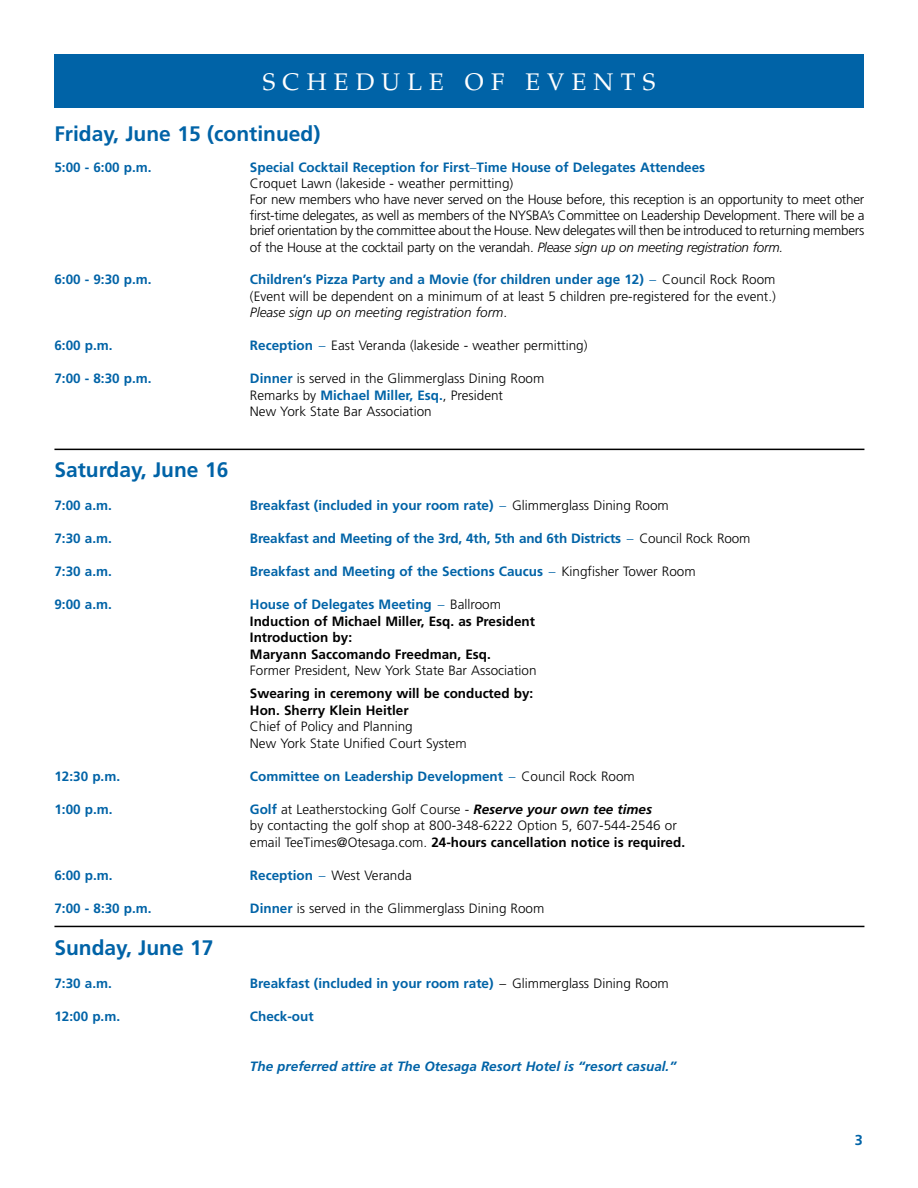
<style>
.page{position:relative;width:918px;height:1188px;background:#fff}
.page>*{position:absolute;margin:0;border:0;box-sizing:border-box;transform-origin:0 0}
.t1{font:24px "Palatino";letter-spacing:.3em;color:#fff}
.t2{font:700 21px "Frutiger";color:#0063a7}
.t3{font:700 14.4px "Frutiger";color:#0063a7}
.t4{font:300 13.5px/16.5px "Frutiger";color:#000}
.t5{font:300 13.5px/15.9px "Frutiger";letter-spacing:-.02em;color:#000}
.t6{font:700 13.5px "Frutiger";color:#0063a7}
.t7{font:700 13.5px/16.5px "Frutiger";color:#000}
.t8{font:italic 700 13.5px "Frutiger";color:#0063a7}
.s1{font-weight:700;color:#0063a7}
.s2{color:#0063a7}
.s3{font-style:italic}
.s4{font-weight:300}
.s5{font-weight:300;color:#000}
.s6{font-weight:300;color:#0063a7}
.s7{font-weight:700;font-style:italic}
.s8{font-weight:700}
</style>
<div class="page">
<hr style="left:54px;top:449px;width:810px;height:1px;background:#000">
<hr style="left:54px;top:926px;width:810px;height:1px;background:#000">
<div style="left:56px;top:56px;width:806px;height:50px;background:#0063a7"></div>
<div style="left:54px;top:54px;width:810px;height:54px;border:3px solid #0063a7"></div>
<h1 class="t1" style="left:263px;top:68px;width:394px">SCHEDULE OF EVENTS</h1>
<h2 class="t2" style="left:54px;top:121px;width:267px">Friday, June 15 (continued)</h2>
<p class="t6" style="left:54px;top:160px;width:99px">5:00 - 6:00 p.m.</p>
<p class="t5" style="left:250px;top:160px;width:616px"><span class="s1">Special Cocktail Reception for First</span><span class="s2">–</span><span class="s1">Time House of Delegates Attendees<br></span>Croquet Lawn (lakeside - weather permitting)<br>For new members who have never served on the House before, this reception is an opportunity to meet other first-time delegates, as well as members of the NYSBA’s Committee on Leadership Development. There will be a brief orientation by the committee about the House. New delegates will then be introduced to returning members of the House at the cocktail party on the verandah. <span class="s3">Please sign up on meeting registration form.</span></p>
<p class="t6" style="left:54px;top:272px;width:99px">6:00 - 9:30 p.m.</p>
<p class="t4" style="left:250px;top:272px;width:528px;text-align:justify"><span class="s1">Children’s Pizza Party and a Movie (for children under age 12)</span> <span class="s2">–</span> Council Rock Room (Event will be dependent on a minimum of at least 5 children pre-registered for the event.)<br><span class="s3">Please sign up on meeting registration form</span>.</p>
<p class="t6" style="left:54px;top:338px;width:60px">6:00 p.m.</p>
<p class="t4" style="left:250px;top:338px;width:339px"><span class="s1">Reception</span> <span class="s2">–</span> East Veranda (lakeside - weather permitting)</p>
<p class="t6" style="left:54px;top:371px;width:99px">7:00 - 8:30 p.m.</p>
<p class="t4" style="left:250px;top:371px;width:296px"><span class="s1">Dinner</span> is served in the Glimmerglass Dining Room<br>Remarks by <span class="s1">Michael Miller, Esq.</span>, President<br>New York State Bar Association</p>
<h2 class="t2" style="left:54px;top:458px;width:175px">Saturday, June 16</h2>
<p class="t6" style="left:54px;top:497px;width:59px">7:00 a.m.</p>
<p class="t6" style="left:250px;top:497px;width:420px">Breakfast (included in your room rate) <span class="s4">–</span> <span class="s5">Glimmerglass Dining Room</span></p>
<p class="t6" style="left:54px;top:530px;width:59px">7:30 a.m.</p>
<p class="t6" style="left:250px;top:530px;width:502px">Breakfast and Meeting of the 3rd, 4th, 5th and 6th Districts <span class="s4">–</span> <span class="s5">Council Rock Room</span></p>
<p class="t6" style="left:54px;top:563px;width:59px">7:30 a.m.</p>
<p class="t6" style="left:250px;top:563px;width:447px">Breakfast and Meeting of the Sections Caucus <span class="s4">–</span> <span class="s5">Kingfisher Tower Room</span></p>
<p class="t6" style="left:54px;top:596px;width:59px">9:00 a.m.</p>
<p class="t7" style="left:250px;top:596px;width:287px"><span class="s2">House of Delegates Meeting</span> <span class="s6">–</span> <span class="s4">Ballroom </span>Induction of Michael Miller, Esq. as President Introduction by:<br>Maryann Saccomando Freedman, Esq.</p>
<p class="t4" style="left:250px;top:662px;width:288px">Former President, New York State Bar Association</p>
<p class="t7" style="left:250px;top:685px;width:285px">Swearing in ceremony will be conducted by:<br>Hon. Sherry Klein Heitler</p>
<p class="t4" style="left:250px;top:719px;width:218px">Chief of Policy and Planning<br>New York State Unified Court System</p>
<p class="t6" style="left:54px;top:768px;width:67px">12:30 p.m.</p>
<p class="t6" style="left:250px;top:768px;width:386px">Committee on Leadership Development <span class="s4">–</span> <span class="s5">Council Rock Room</span></p>
<p class="t6" style="left:54px;top:801px;width:60px">1:00 p.m.</p>
<p class="t4" style="left:250px;top:801px;width:437px"><span class="s1">Golf</span> at Leatherstocking Golf Course - <span class="s7">Reserve your own tee times<br></span>by contacting the golf shop at 800-348-6222 Option 5, 607-544-2546 or email TeeTimes@Otesaga.com. <span class="s8">24-hours cancellation notice is required.</span></p>
<p class="t6" style="left:54px;top:867px;width:60px">6:00 p.m.</p>
<p class="t4" style="left:250px;top:867px;width:163px"><span class="s1">Reception</span> <span class="s2">–</span> West Veranda</p>
<p class="t6" style="left:54px;top:900px;width:99px">7:00 - 8:30 p.m.</p>
<p class="t4" style="left:250px;top:900px;width:296px"><span class="s1">Dinner</span> is served in the Glimmerglass Dining Room</p>
<h2 class="t2" style="left:54px;top:935px;width:161px">Sunday, June 17</h2>
<p class="t6" style="left:54px;top:975px;width:59px">7:30 a.m.</p>
<p class="t6" style="left:250px;top:975px;width:420px">Breakfast (included in your room rate) <span class="s5">– Glimmerglass Dining Room</span></p>
<p class="t6" style="left:54px;top:1008px;width:67px">12:00 p.m.</p>
<p class="t6" style="left:250px;top:1008px;width:65px">Check-out</p>
<p class="t8" style="left:250px;top:1058px;width:428px">The preferred attire at The Otesaga Resort Hotel is “resort casual.”</p>
<p class="t3" style="left:855px;top:1132px;width:10px">3</p>
</div>
